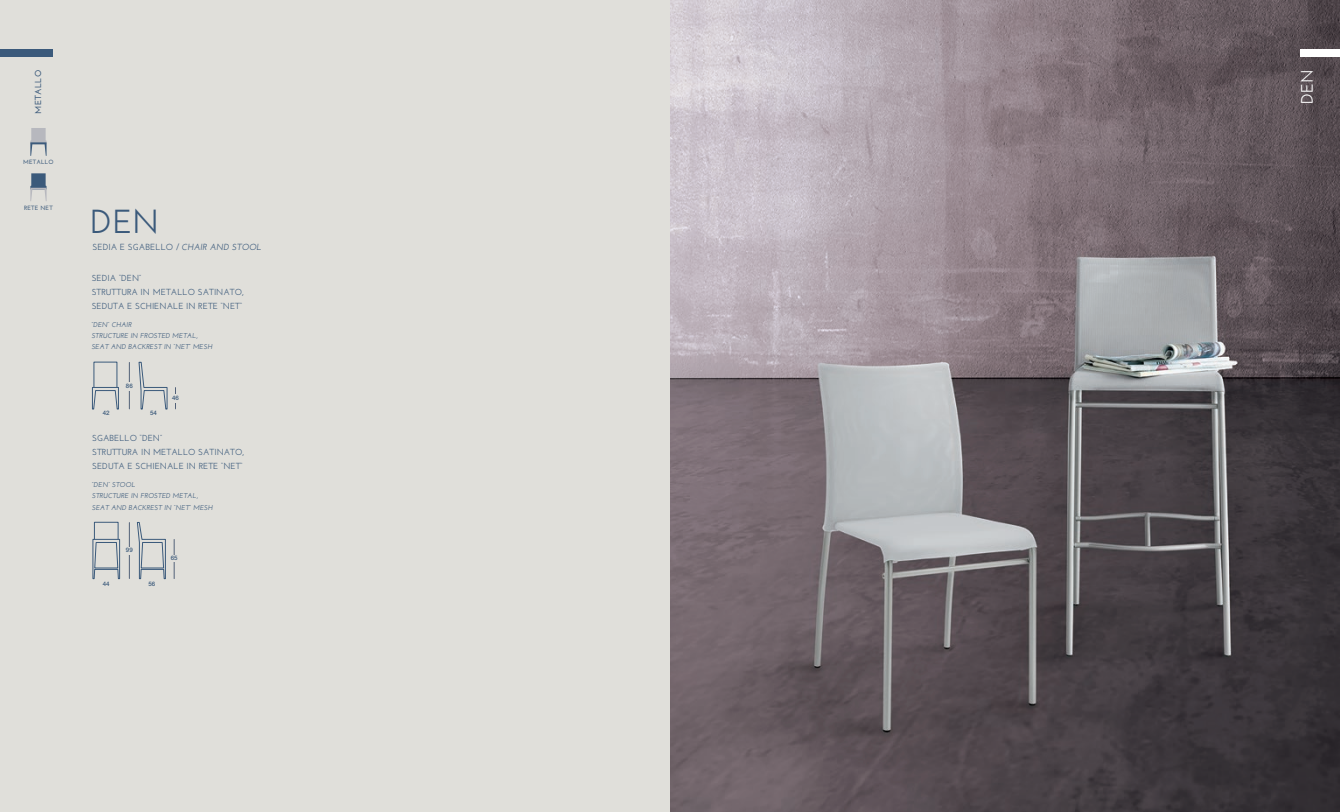
<style>
.page{position:relative;width:1340px;height:812px;background:#fff}
.page>*{position:absolute;margin:0;border:0;box-sizing:border-box;transform-origin:0 0}
.t1{font:600 33.25px "Josefin Sans";color:#3b5a7b}
.t2{font:600 16.62px "Josefin Sans";color:#fff}
.t3{font:600 8.84px "Josefin Sans";color:#3b5a7b}
.t4{font:600 8.75px/14px "Josefin Sans";color:#3b5a7b}
.t5{font:700 8.75px "Josefin Sans";letter-spacing:.025em;color:#3b5a7b}
.t6{font:italic 600 7px/11.4px "Josefin Sans";color:#3b5a7b}
.t7{font:500 6.12px "Helvetica Neue";letter-spacing:-.01em;color:#3b5a7b}
.t8{font:700 6.12px "Josefin Sans";letter-spacing:.02em;color:#3b5a7b}
.s1{font-style:italic}
</style>
<div class="page">
<div style="left:0;top:0;width:670px;height:811px;background:#e0dfda"></div>
<hr style="left:174px;top:539px;width:1px;height:39px;background:#5e6f8d">
<hr style="left:129px;top:522px;width:1px;height:56px;background:#5e6f8d">
<div style="left:122px;top:546px;width:15px;height:8px;background:#e0dfda"></div>
<div style="left:164px;top:554px;width:20px;height:7px;background:#e0dfda"></div>
<svg style="left:92px;top:521px;width:28px;height:57px"></svg>
<svg style="left:137px;top:522px;width:29px;height:56px"></svg>
<hr style="left:129px;top:362px;width:1px;height:46px;background:#5e6f8d">
<svg style="left:175px;top:387px;width:1px;height:22px"></svg>
<svg style="left:92px;top:361px;width:27px;height:48px"></svg>
<svg style="left:139px;top:361px;width:28px;height:48px"></svg>
<div style="left:120px;top:382px;width:19px;height:8px;background:#e0dfda"></div>
<div style="left:171px;top:394px;width:9px;height:8px;background:#e0dfda"></div>
<svg style="left:30px;top:173px;width:17px;height:28px"></svg>
<svg style="left:30px;top:128px;width:17px;height:28px"></svg>
<img style="left:670px;top:0;width:669px;height:811px">
<div style="left:1300px;top:50px;width:39px;height:7px;background:#fff"></div>
<div style="left:0;top:49px;width:53px;height:8px;background:#3b5a7b"></div>
<p class="t5" style="left:33px;top:114px;width:45px;rotate:-90deg">METALLO</p>
<h2 class="t2" style="left:1296px;top:104px;width:36px;rotate:-90deg">DEN</h2>
<p class="t8" style="left:23px;top:158px;width:32px">METALLO</p>
<p class="t8" style="left:24px;top:204px;width:30px">RETE NET</p>
<h1 class="t1" style="left:91px;top:201px;width:70px">DEN</h1>
<p class="t3" style="left:92px;top:241px;width:171px">SEDIA E SGABELLO / <span class="s1">CHAIR AND STOOL</span></p>
<p class="t4" style="left:92px;top:271px;width:154px">SEDIA “DEN”<br>STRUTTURA IN METALLO SATINATO,<br>SEDUTA E SCHIENALE IN RETE “NET“</p>
<p class="t6" style="left:92px;top:318px;width:122px">“DEN” CHAIR<br>STRUCTURE IN FROSTED METAL,<br>SEAT AND BACKREST IN “NET“ MESH</p>
<p class="t7" style="left:126px;top:382px;width:8px">86</p>
<p class="t7" style="left:103px;top:409px;width:8px">42</p>
<p class="t7" style="left:150px;top:409px;width:8px">54</p>
<p class="t7" style="left:172px;top:393px;width:8px">46</p>
<p class="t4" style="left:92px;top:431px;width:154px">SGABELLO “DEN”<br>STRUTTURA IN METALLO SATINATO,<br>SEDUTA E SCHIENALE IN RETE “NET“</p>
<p class="t6" style="left:92px;top:478px;width:122px">“DEN” STOOL<br>STRUCTURE IN FROSTED METAL,<br>SEAT AND BACKREST IN “NET“ MESH</p>
<p class="t7" style="left:126px;top:546px;width:8px">99</p>
<p class="t7" style="left:171px;top:554px;width:8px">65</p>
<p class="t7" style="left:103px;top:579px;width:8px">44</p>
<p class="t7" style="left:149px;top:579px;width:8px">56</p>
</div>
